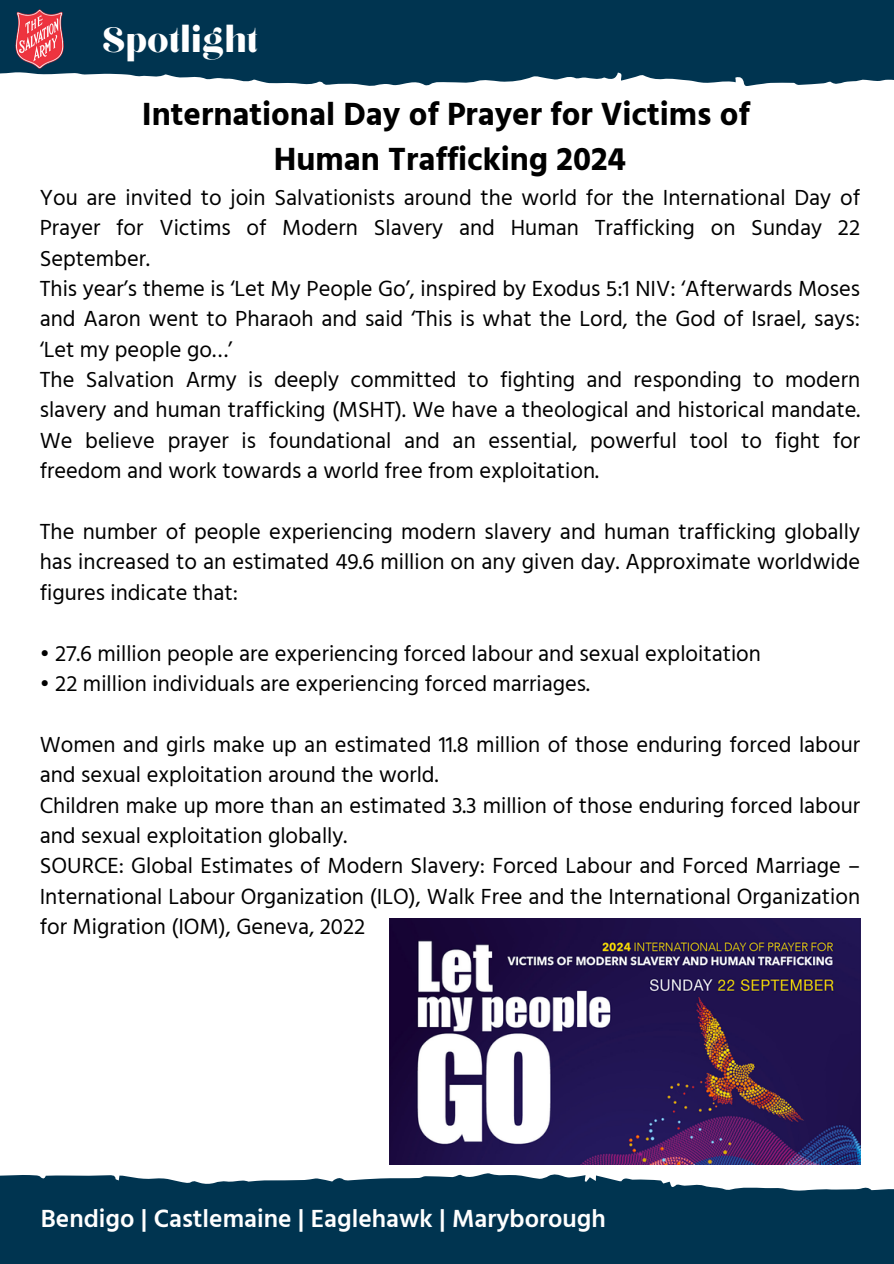
<style>
.page{position:relative;width:894px;height:1264px;background:#fff}
.page>*{position:absolute;margin:0;border:0;box-sizing:border-box;transform-origin:0 0}
.t1{font:44.1px "Chloe";color:#fff}
.t2{font:700 33px "Hind Guntur";color:#000}
.t3{font:600 25.5px "Hind Guntur";color:#fff}
.t4{font:22.5px/30.3px "Hind Guntur";color:#000;text-align:justify}
</style>
<div class="page">
<svg style="left:0;top:0;width:893px;height:86px;background:#13435d"></svg>
<img style="left:14px;top:8px;width:51px;height:61px">
<svg style="left:0;top:1141px;width:893px;height:122px;fill:#003450"></svg>
<img style="left:389px;top:918px;width:471px;height:246px">
<p class="t1" style="left:102px;top:19px;width:157px">Spotlight</p>
<p class="t2" style="left:142px;top:94px;width:609px">International Day of Prayer for Victims of</p>
<p class="t2" style="left:274px;top:139px;width:353px">Human Trafficking 2024</p>
<p class="t4" style="left:40px;top:182px;width:821px">You are invited to join Salvationists around the world for the International Day of Prayer for Victims of Modern Slavery and Human Trafficking on Sunday 22<br>September.</p>
<p class="t4" style="left:40px;top:273px;width:821px">This year’s theme is ‘Let My People Go’, inspired by Exodus 5:1 NIV: ‘Afterwards Moses and Aaron went to Pharaoh and said ‘This is what the Lord, the God of Israel, says: ‘Let my people go…’</p>
<p class="t4" style="left:40px;top:364px;width:821px">The Salvation Army is deeply committed to fighting and responding to modern slavery and human trafficking (MSHT). We have a theological and historical mandate.<br>We believe prayer is foundational and an essential, powerful tool to fight for freedom and work towards a world free from exploitation.</p>
<p class="t4" style="left:40px;top:516px;width:821px">The number of people experiencing modern slavery and human trafficking globally has increased to an estimated 49.6 million on any given day. Approximate worldwide figures indicate that:</p>
<p class="t4" style="left:40px;top:637px;width:722px">• 27.6 million people are experiencing forced labour and sexual exploitation</p>
<p class="t4" style="left:40px;top:668px;width:551px">• 22 million individuals are experiencing forced marriages.</p>
<p class="t4" style="left:40px;top:729px;width:821px">Women and girls make up an estimated 11.8 million of those enduring forced labour and sexual exploitation around the world.</p>
<p class="t4" style="left:40px;top:789px;width:821px">Children make up more than an estimated 3.3 million of those enduring forced labour and sexual exploitation globally.</p>
<p class="t4" style="left:40px;top:850px;width:821px">SOURCE: Global Estimates of Modern Slavery: Forced Labour and Forced Marriage – International Labour Organization (ILO), Walk Free and the International Organization for Migration (IOM), Geneva, 2022</p>
<p class="t3" style="left:41px;top:1203px;width:566px">Bendigo | Castlemaine | Eaglehawk | Maryborough</p>
</div>
